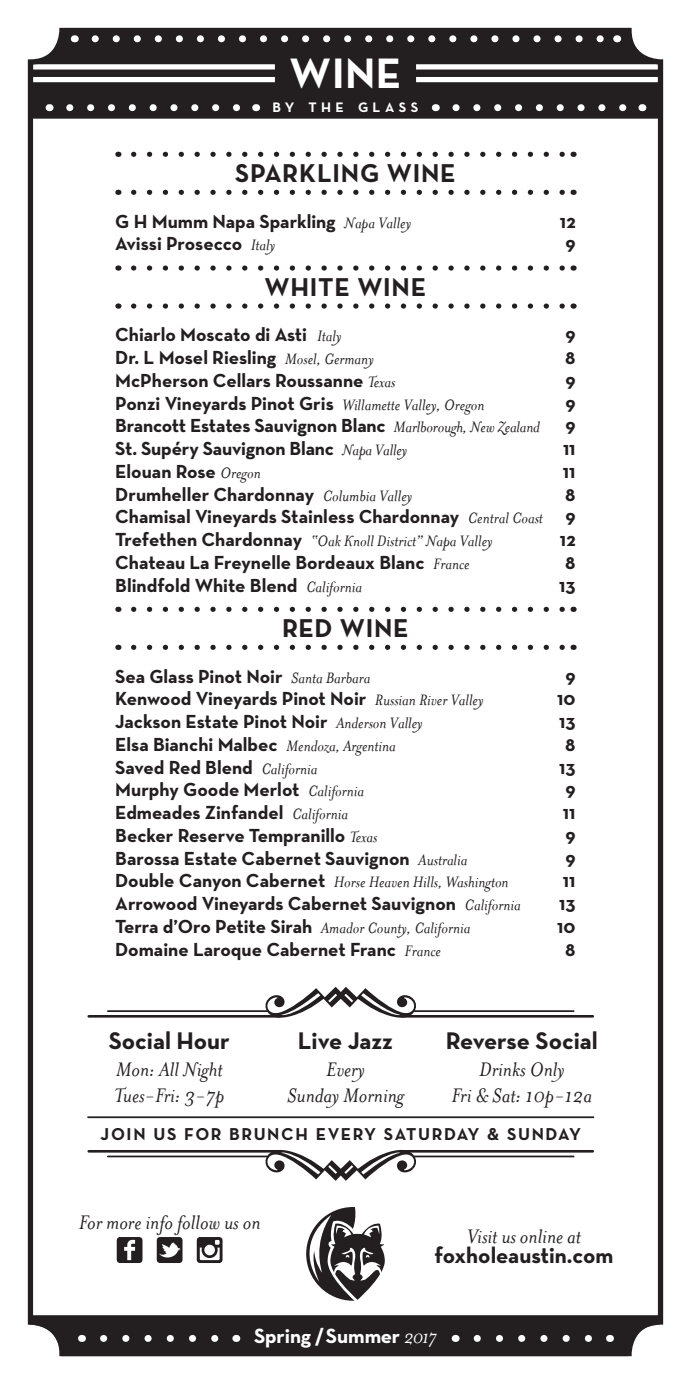
<style>
.page{position:relative;width:691px;height:1384px;background:#fff}
.page>*{position:absolute;margin:0;border:0;box-sizing:border-box;transform-origin:0 0}
.t1{font:700 43.4px "Neutra Text";color:#fff}
.t2{font:700 26.25px "Neutra Text";letter-spacing:.03em;color:#231f20}
.t3{font:700 24.5px "Neutra Text";color:#231f20}
.t4{font:italic 22.75px/26.2px "Mrs Eaves";color:#231f20;text-align:center}
.t5{font:700 22.75px "Neutra Text";color:#231f20}
.t6{font:700 21px "Neutra Text";letter-spacing:-.01em;color:#fff}
.t7{font:700 19.25px/22.8px "Neutra Text";color:#231f20;text-align:right}
.t8{font:italic 17.5px "Mrs Eaves";color:#231f20}
.t9{font:700 17.5px "Neutra Text";letter-spacing:.09em;color:#231f20}
.t10{font:700 14px "Neutra Text";letter-spacing:.31em;color:#fff}
.s1{font-family:"Mrs Eaves";font-weight:400;font-style:italic;font-size:17.5px}
.s2{font-family:"Neutra Text";font-weight:700;font-style:normal;font-size:19.25px}
.s3{font-family:"Mrs Eaves";font-weight:400;font-style:italic}
</style>
<div class="page">
<div style="left:34px;top:34px;width:623px;height:85px;background:#231f20"></div>
<svg style="left:197px;top:1237px;width:25px;height:26px"></svg>
<svg style="left:117px;top:1237px;width:25px;height:26px"></svg>
<svg style="left:157px;top:1237px;width:25px;height:26px"></svg>
<div style="left:33px;top:64px;width:242px;height:6px;background:#fff"></div>
<div style="left:33px;top:77px;width:242px;height:5px;background:#fff"></div>
<div style="left:416px;top:64px;width:242px;height:6px;background:#fff"></div>
<div style="left:416px;top:77px;width:242px;height:5px;background:#fff"></div>
<svg style="left:306px;top:1207px;width:79px;height:94px"></svg>
<svg style="left:34px;top:1315px;width:623px;height:35px;background:#343031"></svg>
<svg style="left:95px;top:35px;width:511px;height:7px"></svg>
<div style="left:28px;top:28px;width:635px;height:1328px;border:5px solid #231f20;border-radius:32px"></div>
<svg style="left:70px;top:104px;width:175px;height:7px"></svg>
<svg style="left:456px;top:104px;width:176px;height:7px"></svg>
<svg style="left:134px;top:152px;width:431px;height:5px"></svg>
<svg style="left:134px;top:190px;width:431px;height:5px"></svg>
<svg style="left:134px;top:265px;width:431px;height:6px"></svg>
<svg style="left:134px;top:303px;width:431px;height:6px"></svg>
<svg style="left:134px;top:607px;width:431px;height:5px"></svg>
<svg style="left:134px;top:645px;width:431px;height:5px"></svg>
<svg style="left:265px;top:987px;width:151px;height:31px"></svg>
<hr style="left:89px;top:1015px;width:191px;height:3px;background:#231f20">
<hr style="left:108px;top:1010px;width:159px;height:2px;background:#231f20">
<hr style="left:402px;top:1015px;width:191px;height:3px;background:#231f20">
<hr style="left:414px;top:1010px;width:160px;height:2px;background:#231f20">
<svg style="left:261px;top:1149px;width:159px;height:32px"></svg>
<hr style="left:89px;top:1150px;width:191px;height:3px;background:#231f20">
<hr style="left:108px;top:1156px;width:159px;height:1px;background:#231f20">
<hr style="left:402px;top:1150px;width:191px;height:3px;background:#231f20">
<hr style="left:414px;top:1156px;width:160px;height:1px;background:#231f20">
<hr style="left:87px;top:1116px;width:507px;height:2px;background:#231f20">
<h1 class="t1" style="left:289px;top:46px;width:114px">WINE</h1>
<p class="t10" style="left:273px;top:99px;width:147px">BY THE GLASS</p>
<h2 class="t2" style="left:235px;top:157px;width:222px">SPARKLING WINE</h2>
<p class="t7" style="left:115px;top:209px;width:297px">G H Mumm Napa Sparkling <span class="s1">Napa Valley</span></p>
<p class="t7" style="left:560px;top:209px;width:17px">12</p>
<p class="t7" style="left:115px;top:232px;width:161px">Avissi Prosecco <span class="s1">Italy</span></p>
<p class="t7" style="left:565px;top:232px;width:12px">9</p>
<h2 class="t2" style="left:265px;top:271px;width:163px">WHITE WINE</h2>
<p class="t7" style="left:115px;top:323px;width:228px">Chiarlo Moscato di Asti <span class="s1">Italy</span></p>
<p class="t7" style="left:565px;top:323px;width:12px">9</p>
<p class="t7" style="left:115px;top:346px;width:260px">Dr. L Mosel Riesling <span class="s1">Mosel, Germany</span></p>
<p class="t7" style="left:565px;top:346px;width:12px">8</p>
<p class="t7" style="left:115px;top:369px;width:282px">McPherson Cellars Roussanne <span class="s1">Texas</span></p>
<p class="t7" style="left:565px;top:369px;width:12px">9</p>
<p class="t7" style="left:115px;top:391px;width:371px">Ponzi Vineyards Pinot Gris <span class="s1">Willamette Valley, Oregon</span></p>
<p class="t7" style="left:565px;top:391px;width:12px">9</p>
<p class="t7" style="left:115px;top:414px;width:426px">Brancott Estates Sauvignon Blanc <span class="s1">Marlborough, New Zealand</span></p>
<p class="t7" style="left:565px;top:414px;width:12px">9</p>
<p class="t7" style="left:115px;top:437px;width:293px">St. Supéry Sauvignon Blanc <span class="s1">Napa Valley</span></p>
<p class="t7" style="left:563px;top:437px;width:14px">11</p>
<p class="t7" style="left:115px;top:460px;width:147px">Elouan Rose <span class="s1">Oregon</span></p>
<p class="t7" style="left:563px;top:460px;width:14px">11</p>
<p class="t7" style="left:115px;top:482px;width:298px">Drumheller Chardonnay <span class="s1">Columbia Valley</span></p>
<p class="t7" style="left:115px;top:482px;width:462px">8<br>Chamisal Vineyards Stainless Chardonnay <span class="s1">Central Coast</span> 9</p>
<p class="t8" style="left:115px;top:531px;width:379px"><span class="s2">Trefethen Chardonnay</span> “Oak Knoll District” Napa Valley</p>
<p class="t7" style="left:560px;top:528px;width:17px">12</p>
<p class="t7" style="left:115px;top:551px;width:356px">Chateau La Freynelle Bordeaux Blanc <span class="s1">France</span></p>
<p class="t7" style="left:565px;top:551px;width:12px">8</p>
<p class="t7" style="left:115px;top:573px;width:248px">Blindfold White Blend <span class="s1">California</span></p>
<p class="t7" style="left:559px;top:573px;width:18px">13</p>
<h2 class="t2" style="left:282px;top:612px;width:128px">RED WINE</h2>
<p class="t7" style="left:115px;top:664px;width:257px">Sea Glass Pinot Noir <span class="s1">Santa Barbara</span></p>
<p class="t7" style="left:565px;top:664px;width:12px">9</p>
<p class="t7" style="left:115px;top:687px;width:370px">Kenwood Vineyards Pinot Noir <span class="s1">Russian River Valley</span></p>
<p class="t7" style="left:557px;top:687px;width:20px">10</p>
<p class="t7" style="left:115px;top:710px;width:309px">Jackson Estate Pinot Noir <span class="s1">Anderson Valley</span></p>
<p class="t7" style="left:559px;top:710px;width:18px">13</p>
<p class="t7" style="left:115px;top:733px;width:282px">Elsa Bianchi Malbec <span class="s1">Mendoza, Argentina</span></p>
<p class="t7" style="left:565px;top:733px;width:12px">8</p>
<p class="t7" style="left:115px;top:755px;width:204px">Saved Red Blend <span class="s1">California</span></p>
<p class="t7" style="left:559px;top:755px;width:18px">13</p>
<p class="t7" style="left:115px;top:778px;width:250px">Murphy Goode Merlot <span class="s1">California</span></p>
<p class="t7" style="left:565px;top:778px;width:12px">9</p>
<p class="t7" style="left:115px;top:801px;width:234px">Edmeades Zinfandel <span class="s1">California</span></p>
<p class="t7" style="left:563px;top:801px;width:14px">11</p>
<p class="t7" style="left:115px;top:824px;width:263px">Becker Reserve Tempranillo <span class="s1">Texas</span></p>
<p class="t7" style="left:565px;top:824px;width:12px">9</p>
<p class="t7" style="left:115px;top:846px;width:354px">Barossa Estate Cabernet Sauvignon <span class="s1">Australia</span></p>
<p class="t7" style="left:565px;top:846px;width:12px">9</p>
<p class="t8" style="left:115px;top:873px;width:395px"><span class="s2">Double Canyon Cabernet</span> Horse Heaven Hills, Washington</p>
<p class="t7" style="left:563px;top:869px;width:14px">11</p>
<p class="t7" style="left:115px;top:892px;width:407px">Arrowood Vineyards Cabernet Sauvignon <span class="s1">California</span></p>
<p class="t7" style="left:559px;top:892px;width:18px">13</p>
<p class="t8" style="left:115px;top:918px;width:357px"><span class="s2">Terra d’Oro Petite Sirah</span> Amador County, California</p>
<p class="t7" style="left:557px;top:915px;width:20px">10</p>
<p class="t7" style="left:115px;top:937px;width:327px">Domaine Laroque Cabernet Franc <span class="s1">France</span></p>
<p class="t7" style="left:565px;top:937px;width:12px">8</p>
<p class="t3" style="left:446px;top:1026px;width:154px">Reverse Social</p>
<p class="t4" style="left:452px;top:1056px;width:142px">Drinks Only<br>Fri &amp; Sat: 10p-12a</p>
<p class="t9" style="left:101px;top:1123px;width:482px">JOIN US FOR BRUNCH EVERY SATURDAY &amp; SUNDAY</p>
<p class="t3" style="left:109px;top:1026px;width:122px">Social Hour</p>
<p class="t4" style="left:114px;top:1056px;width:112px;text-align:left">Mon: All Night<br>Tues-Fri: 3-7p</p>
<p class="t3" style="left:298px;top:1026px;width:97px">Live Jazz</p>
<p class="t4" style="left:287px;top:1056px;width:118px">Every<br>Sunday Morning</p>
<p class="t4" style="left:79px;top:1209px;width:183px">For more info follow us on</p>
<p class="t4" style="left:467px;top:1223px;width:116px">Visit us online at</p>
<p class="t5" style="left:434px;top:1241px;width:180px">foxholeaustin.com</p>
<p class="t6" style="left:254px;top:1323px;width:184px">Spring /Summer <span class="s3">2017</span></p>
</div>
